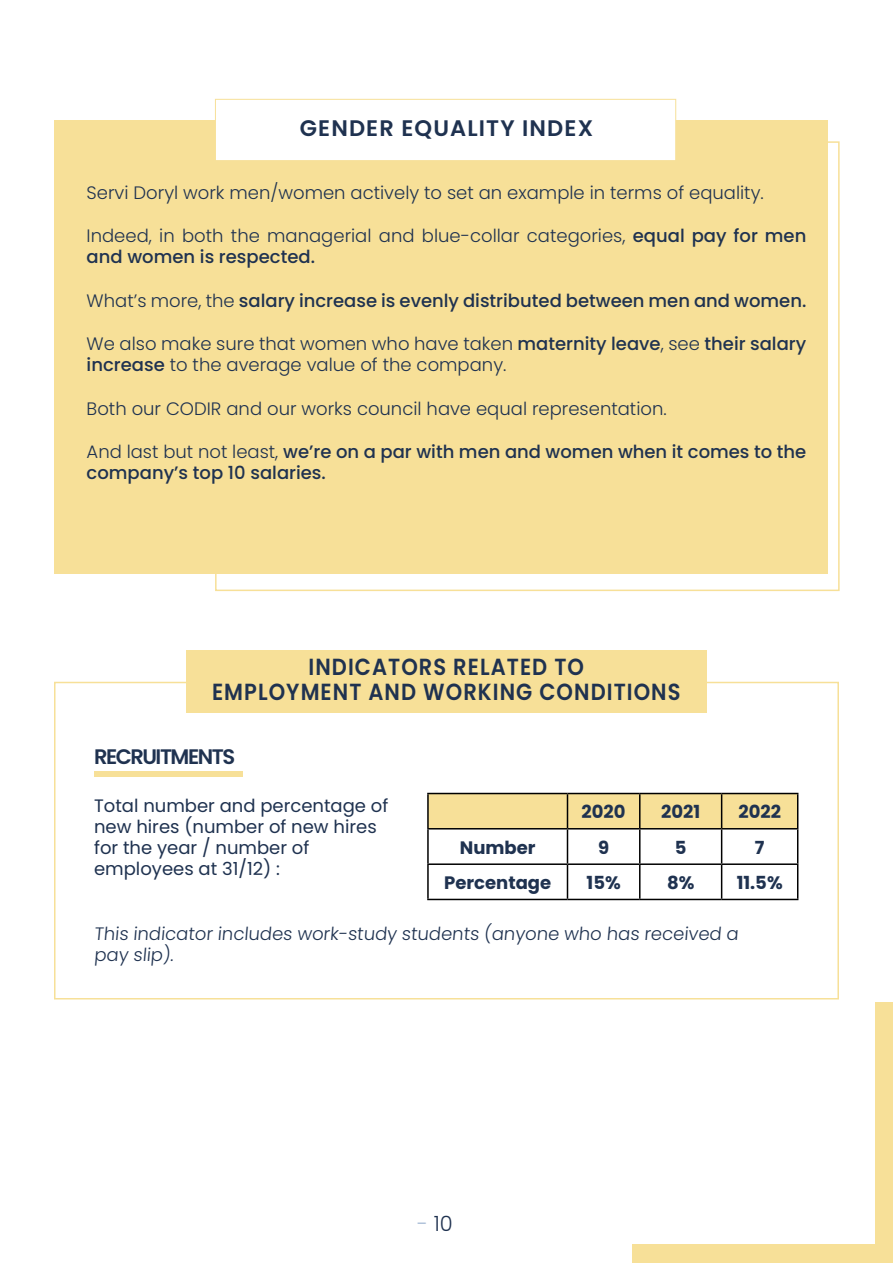
<style>
.page{position:relative;width:893px;height:1263px;background:#fff}
.page>*{position:absolute;margin:0;border:0;box-sizing:border-box;transform-origin:0 0}
.t1{font:600 23.25px/25.2px "Poppins";letter-spacing:.05em;color:#1f3250;text-align:center;scale:.9 1}
.t2{font:600 22.5px "Poppins";letter-spacing:.05em;color:#1f3250}
.t3{font:600 21px "Poppins";letter-spacing:-.07em;color:#1f3250}
.t4{font:300 21px "Poppins";color:#1f3250}
.t5{font:300 18px/21.6px "Poppins";color:#1f3250}
.t6{font:500 18px/21.6px "Poppins";color:#1f3250}
.t7{font:18px/21px "Poppins";color:#1f3250}
.t8{font:700 18px "Poppins";color:#1f3250}
.s1{font-weight:500}
.s2{font-weight:300}
.s3{color:#a5bad5}
</style>
<div class="page">
<div style="left:875px;top:1002px;width:18px;height:261px;background:#f7e098"></div>
<div style="left:633px;top:1244px;width:260px;height:19px;background:#f7e098"></div>
<div style="left:429px;top:794px;width:368px;height:34px;background:#f7e098"></div>
<hr style="left:427px;top:793px;width:140px;height:1px;background:#000">
<hr style="left:427px;top:794px;width:2px;height:34px;background:#000">
<hr style="left:567px;top:793px;width:73px;height:1px;background:#000">
<hr style="left:567px;top:794px;width:1px;height:34px;background:#000">
<hr style="left:640px;top:793px;width:82px;height:1px;background:#000">
<hr style="left:639px;top:794px;width:1px;height:34px;background:#000">
<hr style="left:722px;top:793px;width:76px;height:1px;background:#000">
<hr style="left:721px;top:794px;width:1px;height:34px;background:#000">
<hr style="left:797px;top:794px;width:1px;height:34px;background:#000">
<hr style="left:427px;top:828px;width:140px;height:1px;background:#000">
<hr style="left:427px;top:829px;width:2px;height:34px;background:#000">
<hr style="left:567px;top:828px;width:73px;height:1px;background:#000">
<hr style="left:567px;top:829px;width:1px;height:34px;background:#000">
<hr style="left:640px;top:828px;width:82px;height:1px;background:#000">
<hr style="left:639px;top:829px;width:1px;height:34px;background:#000">
<hr style="left:722px;top:828px;width:76px;height:1px;background:#000">
<hr style="left:721px;top:829px;width:1px;height:34px;background:#000">
<hr style="left:797px;top:829px;width:1px;height:34px;background:#000">
<hr style="left:427px;top:863px;width:140px;height:2px;background:#000">
<hr style="left:427px;top:865px;width:2px;height:34px;background:#000">
<hr style="left:567px;top:863px;width:73px;height:2px;background:#000">
<hr style="left:567px;top:865px;width:1px;height:34px;background:#000">
<hr style="left:640px;top:863px;width:82px;height:2px;background:#000">
<hr style="left:639px;top:865px;width:1px;height:34px;background:#000">
<hr style="left:722px;top:863px;width:76px;height:2px;background:#000">
<hr style="left:721px;top:865px;width:1px;height:34px;background:#000">
<hr style="left:797px;top:865px;width:1px;height:34px;background:#000">
<hr style="left:427px;top:899px;width:140px;height:1px;background:#000">
<hr style="left:567px;top:899px;width:73px;height:1px;background:#000">
<hr style="left:640px;top:899px;width:82px;height:1px;background:#000">
<hr style="left:722px;top:899px;width:76px;height:1px;background:#000">
<div style="left:94px;top:771px;width:148px;height:5px;background:#f7e098"></div>
<div style="left:54px;top:682px;width:785px;height:317px;border:2px solid #f7e098"></div>
<div style="left:186px;top:650px;width:520px;height:63px;background:#f7e098"></div>
<div style="left:54px;top:120px;width:773px;height:454px;background:#f7e098"></div>
<div style="left:215px;top:99px;width:461px;height:62px;background:#fff;border:1px solid #f7e098"></div>
<p class="t2" style="left:300px;top:115px;width:295px">GENDER EQUALITY INDEX</p>
<p class="t5" style="left:87px;top:182px;width:679px">Servi Doryl work men/women actively to set an example in terms of equality.</p>
<p class="t5" style="left:87px;top:225px;width:721px">Indeed, in both the managerial and blue-collar categories, <span class="s1">equal pay for men and women is respected.</span></p>
<p class="t6" style="left:87px;top:290px;width:721px"><span class="s2">What’s more, the</span> salary increase is evenly distributed between men and women.</p>
<p class="t5" style="left:87px;top:333px;width:721px">We also make sure that women who have taken <span class="s1">maternity leave</span>, see <span class="s1">their salary increase</span> to the average value of the company.</p>
<p class="t5" style="left:87px;top:398px;width:582px">Both our CODIR and our works council have equal representation.</p>
<p class="t6" style="left:87px;top:441px;width:721px"><span class="s2">And last but not least,</span> we’re on a par with men and women when it comes to the company’s top 10 salaries.</p>
<p class="t1" style="left:212px;top:655px;width:522px">INDICATORS RELATED TO<br>EMPLOYMENT AND WORKING CONDITIONS</p>
<p class="t3" style="left:94px;top:744px;width:143px">RECRUITMENTS</p>
<p class="t7" style="left:94px;top:795px;width:296px">Total number and percentage of new hires (number of new hires for the year / number of employees at 31/12) :</p>
<p class="t8" style="left:582px;top:802px;width:46px">2020</p>
<p class="t8" style="left:661px;top:802px;width:41px">2021</p>
<p class="t8" style="left:738px;top:802px;width:44px">2022</p>
<p class="t8" style="left:460px;top:837px;width:77px">Number</p>
<p class="t8" style="left:598px;top:837px;width:13px">9</p>
<p class="t8" style="left:675px;top:837px;width:13px">5</p>
<p class="t8" style="left:755px;top:837px;width:11px">7</p>
<p class="t8" style="left:444px;top:872px;width:108px">Percentage</p>
<p class="t8" style="left:587px;top:872px;width:36px">15%</p>
<p class="t8" style="left:667px;top:872px;width:29px">8%</p>
<p class="t8" style="left:737px;top:872px;width:47px">11.5%</p>
<p class="t5" style="left:94px;top:923px;width:648px;line-height:21px">This indicator includes work-study students (anyone who has received a pay slip).</p>
<p class="t4" style="left:417px;top:1211px;width:37px"><span class="s3">-</span> 10</p>
</div>
